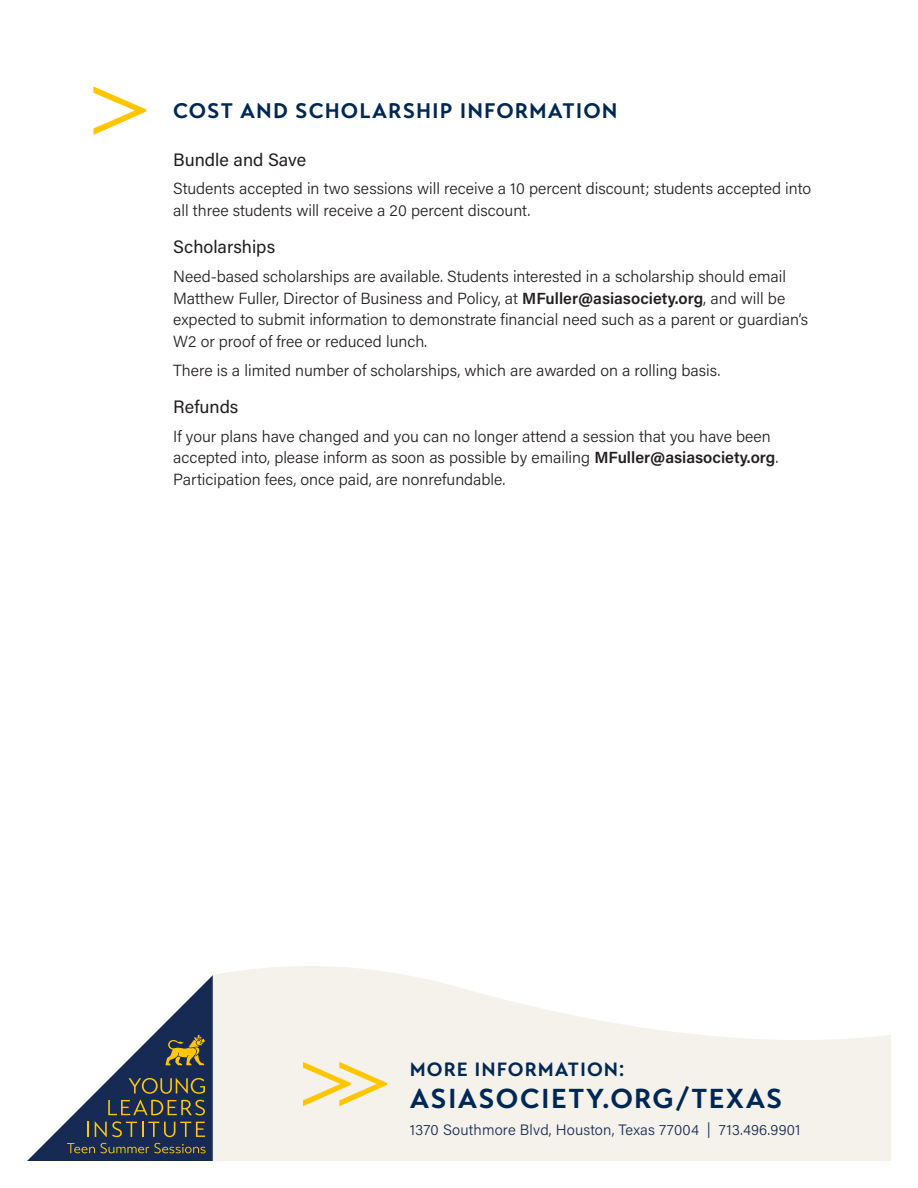
<style>
.page{position:relative;width:918px;height:1188px;background:#fff}
.page>*{position:absolute;margin:0;border:0;box-sizing:border-box;transform-origin:0 0}
.t1{font:700 27.3px "Transat Text";letter-spacing:.05em;color:#002855}
.t2{font:700 21px "Transat Text";letter-spacing:.05em;color:#002855}
.t3{font:700 19.05px "Transat Text";letter-spacing:.05em;color:#002855}
.t4{font:18px "Acumin Pro";color:#231f20}
.t5{font:300 16.2px/21.8px "Acumin Pro";color:#231f20}
.t6{font:300 15px "Acumin Pro";letter-spacing:.01em;color:#162b53}
.s1{font-weight:600}
</style>
<div class="page">
<svg style="left:93px;top:86px;width:53px;height:49px"></svg>
<svg style="left:213px;top:966px;width:678px;height:195px;fill:#f5f1eb"></svg>
<svg style="left:303px;top:1062px;width:84px;height:44px"></svg>
<svg style="left:27px;top:975px;width:186px;height:186px"></svg>
<p class="t2" style="left:173px;top:98px;width:446px">COST AND SCHOLARSHIP INFORMATION</p>
<p class="t4" style="left:173px;top:147px;width:135px">Bundle and Save</p>
<p class="t5" style="left:173px;top:177px;width:639px">Students accepted in two sessions will receive a 10 percent discount; students accepted into all three students will receive a 20 percent discount.</p>
<p class="t4" style="left:173px;top:235px;width:103px">Scholarships</p>
<p class="t5" style="left:173px;top:265px;width:637px">Need-based scholarships are available. Students interested in a scholarship should email Matthew Fuller, Director of Business and Policy, at <span class="s1">MFuller@asiasociety.org</span>, and will be expected to submit information to demonstrate financial need such as a parent or guardian’s W2 or proof of free or reduced lunch.</p>
<p class="t5" style="left:173px;top:358px;width:549px">There is a limited number of scholarships, which are awarded on a rolling basis.</p>
<p class="t4" style="left:173px;top:394px;width:67px">Refunds</p>
<p class="t5" style="left:173px;top:424px;width:607px">If your plans have changed and you can no longer attend a session that you have been accepted into, please inform as soon as possible by emailing <span class="s1">MFuller@asiasociety.org</span>.<br>Participation fees, once paid, are nonrefundable.</p>
<p class="t3" style="left:410px;top:1058px;width:216px">MORE INFORMATION:</p>
<p class="t1" style="left:410px;top:1082px;width:374px">ASIASOCIETY.ORG/TEXAS</p>
<p class="t6" style="left:410px;top:1119px;width:392px">1370 Southmore Blvd, Houston, Texas 77004 | 713.496.9901</p>
</div>
